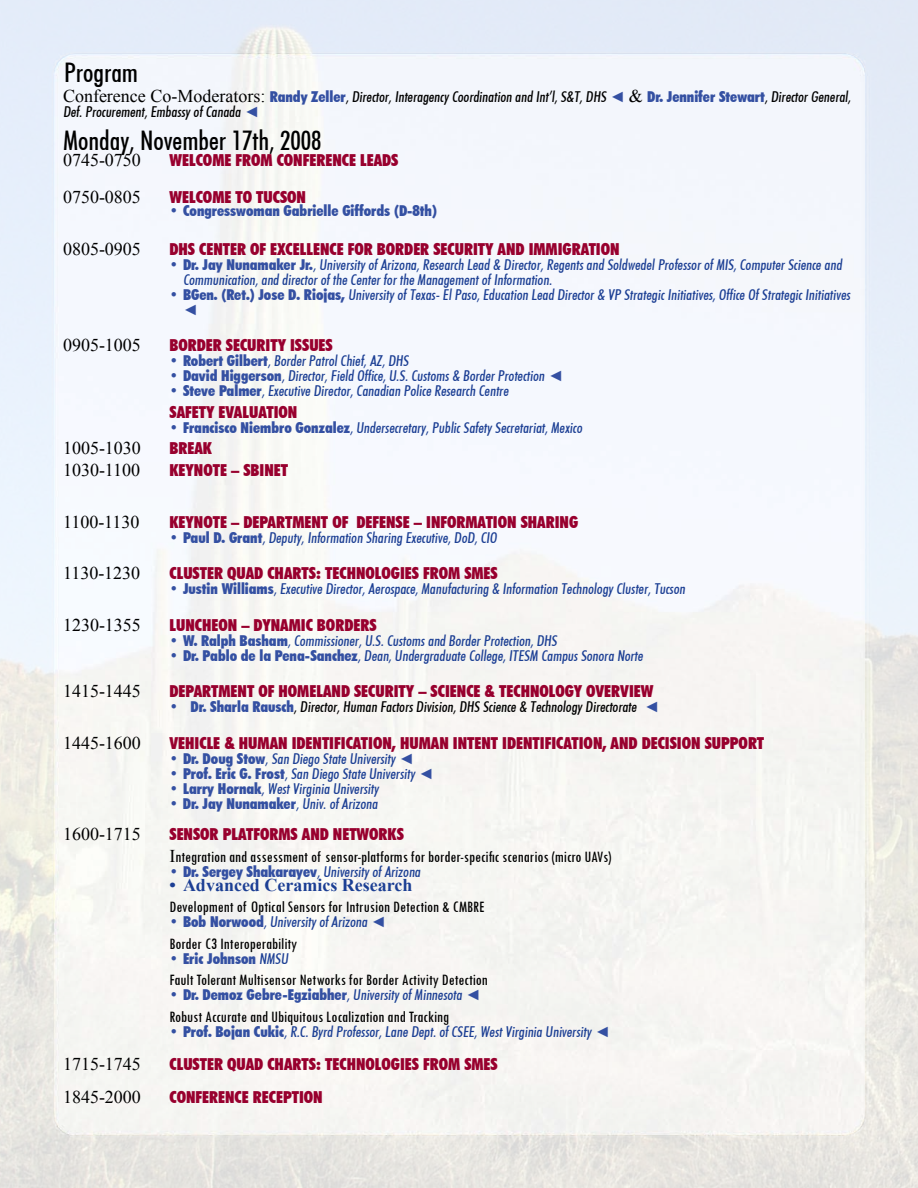
<style>
.page{position:relative;width:918px;height:1188px;background:#fff}
.page>*{position:absolute;margin:0;border:0;box-sizing:border-box;transform-origin:0 0}
.t1{font:27px "Futuri Condensed Regular SWFTE";color:#000}
.t2{font:18px "Times New Roman";color:#000}
.t3{font:700 18px "Times New Roman";color:#1c3f94}
.t4{font:900 condensed 16.5px "Futura BT";color:#98002e}
.t5{font:500 condensed 16.5px "Tw Cen";color:#000}
.t6{font:15px/15px "Futuri Condensed Italic SWFTE";color:#1c3f94}
.t7{font:15px/15px "Futuri Condensed Italic SWFTE";color:#000}
.t8{font:900 condensed 15px "Futura BT";color:#3450a2}
.t9{font:15px "Times New Roman";color:#3450a2}
.s1{font-family:"Times New Roman";font-size:18px}
.s2{font-family:"Futura BT";font-weight:900;font-stretch:condensed;color:#3450a2}
.s3{font-family:"Times New Roman";color:#3450a2}
.s4{font-family:"Futuri Condensed Italic SWFTE";font-weight:400;font-stretch:normal;color:#1c3f94}
.s5{font-family:"Times New Roman";font-weight:400;font-stretch:normal;font-size:18px}
.s6{font-family:"Times New Roman";font-weight:400;font-stretch:normal}
</style>
<div class="page">
<h1 class="t1" style="left:64px;top:56px;width:76px">Program</h1>
<p class="t7" style="left:63px;top:89px;width:789px"><span class="s1">Conference Co-Moderators:</span> <span class="s2">RANDY ZELLER</span>, Director, Interagency Coordination and Int’l, S&amp;T, DHS <span class="s3">◄</span> <span class="s1">&amp;</span> <span class="s2">DR. JENNIFER STEWART</span>, Director General,<br>Def. Procurement, Embassy of Canada <span class="s3">◄</span></p>
<h1 class="t1" style="left:63px;top:124px;width:260px">Monday, November 17th, 2008</h1>
<p class="t2" style="left:63px;top:148px;width:79px">0745-0750</p>
<p class="t4" style="left:170px;top:150px;width:222px">WELCOME FROM CONFERENCE LEADS</p>
<p class="t2" style="left:63px;top:185px;width:79px">0750-0805</p>
<p class="t4" style="left:170px;top:187px;width:138px">WELCOME TO TUCSON</p>
<p class="t8" style="left:170px;top:202px;width:269px">• CONGRESSWOMAN GABRIELLE GIFFORDS (D-8TH)</p>
<p class="t2" style="left:63px;top:236px;width:79px">0805-0905</p>
<p class="t4" style="left:170px;top:239px;width:452px">DHS CENTER OF EXCELLENCE FOR BORDER SECURITY AND IMMIGRATION</p>
<p class="t6" style="left:183px;top:257px;width:660px;text-indent:-14px"><span class="s2">• DR. JAY NUNAMAKER JR.</span>, University of Arizona, Research Lead &amp; Director, Regents and Soldwedel Professor of MIS, Computer Science and<br>Communication, and director of the Center for the Management of Information.</p>
<p class="t6" style="left:170px;top:287px;width:682px"><span class="s2">• BGEN. (RET.) JOSE D. RIOJAS,</span> University of Texas- El Paso, Education Lead Director &amp; VP Strategic Initiatives, Office Of Strategic Initiatives</p>
<p class="t9" style="left:183px;top:299px;width:16px">◄</p>
<p class="t2" style="left:63px;top:333px;width:79px">0905-1005</p>
<p class="t4" style="left:170px;top:335px;width:164px">BORDER SECURITY ISSUES</p>
<p class="t6" style="left:170px;top:353px;width:241px"><span class="s2">• ROBERT GILBERT</span>, Border Patrol Chief, AZ, DHS</p>
<p class="t6" style="left:170px;top:368px;width:395px"><span class="s2">• DAVID HIGGERSON</span>, Director, Field Office, U.S. Customs &amp; Border Protection <span class="s3">◄</span></p>
<p class="t6" style="left:170px;top:383px;width:340px"><span class="s2">• STEVE PALMER</span>, Executive Director, Canadian Police Research Centre</p>
<p class="t4" style="left:170px;top:402px;width:129px">SAFETY EVALUATION</p>
<p class="t6" style="left:170px;top:420px;width:414px"><span class="s2">• FRANCISCO NIEMBRO GONZALEZ</span>, Undersecretary, Public Safety Secretariat, Mexico</p>
<p class="t2" style="left:63px;top:436px;width:79px">1005-1030</p>
<p class="t4" style="left:170px;top:438px;width:44px">BREAK</p>
<p class="t2" style="left:63px;top:458px;width:79px">1030-1100</p>
<p class="t4" style="left:170px;top:460px;width:120px">KEYNOTE – SBIN ET</p>
<p class="t2" style="left:63px;top:509px;width:78px">1100-1130</p>
<p class="t4" style="left:170px;top:512px;width:409px">KEYNOTE – DEPARTMENT OF DEFENSE – INFORMATION SHARING</p>
<p class="t6" style="left:170px;top:530px;width:329px"><span class="s2">• PAUL D. GRANT</span>, Deputy, Information Sharing Executive, DoD, CIO</p>
<p class="t2" style="left:63px;top:561px;width:79px">1130-1230</p>
<p class="t4" style="left:170px;top:563px;width:312px">CLUSTER QUAD CHARTS: TECHNOLOGIES FROM SMES</p>
<p class="t6" style="left:170px;top:581px;width:517px"><span class="s2">• JUSTIN WILLIAMS</span>, Executive Director, Aerospace, Manufacturing &amp; Information Technology Cluster, Tucson</p>
<p class="t2" style="left:63px;top:613px;width:79px">1230-1355</p>
<p class="t4" style="left:170px;top:615px;width:200px">LUNCHEON – DYNAMIC BORDERS</p>
<p class="t6" style="left:170px;top:633px;width:389px"><span class="s2">• W. RALPH BASHAM</span>, Commissioner, U.S. Customs and Border Protection, DHS</p>
<p class="t6" style="left:170px;top:648px;width:475px"><span class="s2">• DR. PABLO DE LA PENA-SANCHEZ</span>, Dean, Undergraduate College, ITESM Campus Sonora Norte</p>
<p class="t2" style="left:63px;top:679px;width:79px">1415-1445</p>
<p class="t4" style="left:170px;top:681px;width:484px">DEPARTMENT OF HOMELAND SECURITY – SCIENCE &amp; TECHNOLOGY OVERVIEW</p>
<p class="t7" style="left:170px;top:699px;width:491px"><span class="s2">• DR. SHARLA RAUSCH</span>, Director, Human Factors Division, DHS Science &amp; Technology Directorate <span class="s3">◄</span></p>
<p class="t2" style="left:63px;top:731px;width:79px">1445-1600</p>
<p class="t4" style="left:170px;top:733px;width:596px">VEHICLE &amp; HUMAN IDENTIFICATION, HUMAN INTENT IDENTIFICATION, AND DECISION SUPPORT</p>
<p class="t6" style="left:170px;top:751px;width:246px"><span class="s2">• DR. DOUG STOW</span>, San Diego State University <span class="s3">◄</span></p>
<p class="t6" style="left:170px;top:766px;width:266px"><span class="s2">• PROF. ERIC G. FROST</span>, San Diego State University <span class="s3">◄</span></p>
<p class="t6" style="left:170px;top:781px;width:211px"><span class="s2">• LARRY HORNAK</span>, West Virginia University</p>
<p class="t8" style="left:170px;top:795px;width:210px">• DR. JAY NUNAMAKER<span class="s4">, Univ. of Arizona</span></p>
<p class="t2" style="left:63px;top:822px;width:79px">1600-1715</p>
<p class="t4" style="left:170px;top:825px;width:219px">SENSOR PLATFORMS AND NETWORKS</p>
<p class="t5" style="left:170px;top:847px;width:443px"><span class="s5">I</span>ntegration and assessment of sensor-platforms for border-specific scenarios (micro UAVs)</p>
<p class="t8" style="left:170px;top:863px;width:253px">• DR. SERGEY SHAKARAYEV<span class="s4">, University of Arizona</span></p>
<p class="t3" style="left:170px;top:872px;width:245px">• Advanced Ceramics Research</p>
<p class="t5" style="left:170px;top:897px;width:317px">Development of Optical Sensors for Intrusion Detection &amp; CMBRE</p>
<p class="t6" style="left:170px;top:914px;width:218px"><span class="s2">• BOB NORWOOD</span>, University of Arizona <span class="s3">◄</span></p>
<p class="t5" style="left:170px;top:934px;width:129px">Border C3 Interoperability</p>
<p class="t8" style="left:170px;top:949px;width:120px">• ERIC JOHNSON <span class="s4">NMSU</span></p>
<p class="t5" style="left:170px;top:970px;width:320px">Fault Tolerant Multisensor Networks for Border Activity Detection</p>
<p class="t8" style="left:170px;top:986px;width:313px">• DR. DEMOZ GEBRE-EGZIABHER<span class="s4">, University of Minnesota</span> <span class="s6">◄</span></p>
<p class="t5" style="left:170px;top:1007px;width:281px">Robust Accurate and Ubiquitous Localization and Tracking</p>
<p class="t6" style="left:170px;top:1024px;width:442px"><span class="s2">• PROF. BOJAN CUKIC</span>, R.C. Byrd Professor, Lane Dept. of CSEE, West Virginia University <span class="s3">◄</span></p>
<p class="t2" style="left:63px;top:1052px;width:79px">1715-1745</p>
<p class="t4" style="left:170px;top:1054px;width:312px">CLUSTER QUAD CHARTS: TECHNOLOGIES FROM SMES</p>
<p class="t2" style="left:63px;top:1085px;width:79px">1845-2000</p>
<p class="t4" style="left:170px;top:1087px;width:155px">CONFERENCE RECEPTION</p>
</div>
